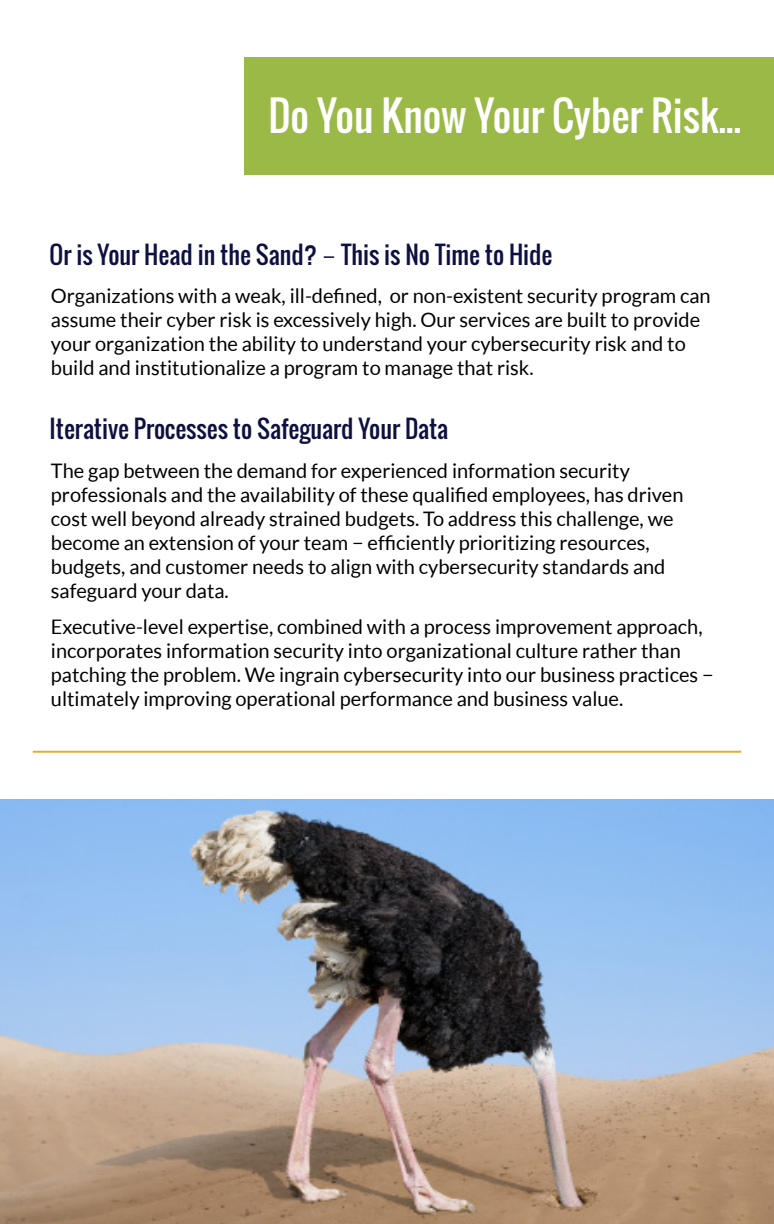
<style>
.page{position:relative;width:774px;height:1224px;background:#fff}
.page>*{position:absolute;margin:0;border:0;box-sizing:border-box;transform-origin:0 0}
.t1{font:40px "Oswald";color:#fff}
.t2{font:24px "Oswald";color:#0e1140}
.t3{font:20px/24px "Lato";color:#000}
.s1{font-family:"Lato"}
</style>
<div class="page">
<div style="left:244px;top:57px;width:530px;height:117px;background:#9bb947"></div>
<img style="left:0;top:799px;width:774px;height:425px">
<hr style="left:33px;top:751px;width:708px;height:2px;background:#e6ad35">
<h1 class="t1" style="left:268px;top:86px;width:474px">Do You Know Your Cyber Risk...</h1>
<p class="t2" style="left:50px;top:236px;width:505px">Or is Your Head in the Sand? <span class="s1">−</span> This is No Time to Hide</p>
<p class="t3" style="left:51px;top:284px;width:661px">Organizations with a weak, ill-defined, or non-existent security program can assume their cyber risk is excessively high. Our services are built to provide your organization the ability to understand your cybersecurity risk and to build and institutionalize a program to manage that risk.</p>
<p class="t2" style="left:50px;top:411px;width:400px">Iterative Processes to Safeguard Your Data</p>
<p class="t3" style="left:51px;top:459px;width:634px">The gap between the demand for experienced information security professionals and the availability of these qualified employees, has driven cost well beyond already strained budgets. To address this challenge, we become an extension of your team − efficiently prioritizing resources, budgets, and customer needs to align with cybersecurity standards and safeguard your data.</p>
<p class="t3" style="left:51px;top:615px;width:664px">Executive-level expertise, combined with a process improvement approach, incorporates information security into organizational culture rather than patching the problem. We ingrain cybersecurity into our business practices − ultimately improving operational performance and business value.</p>
</div>
